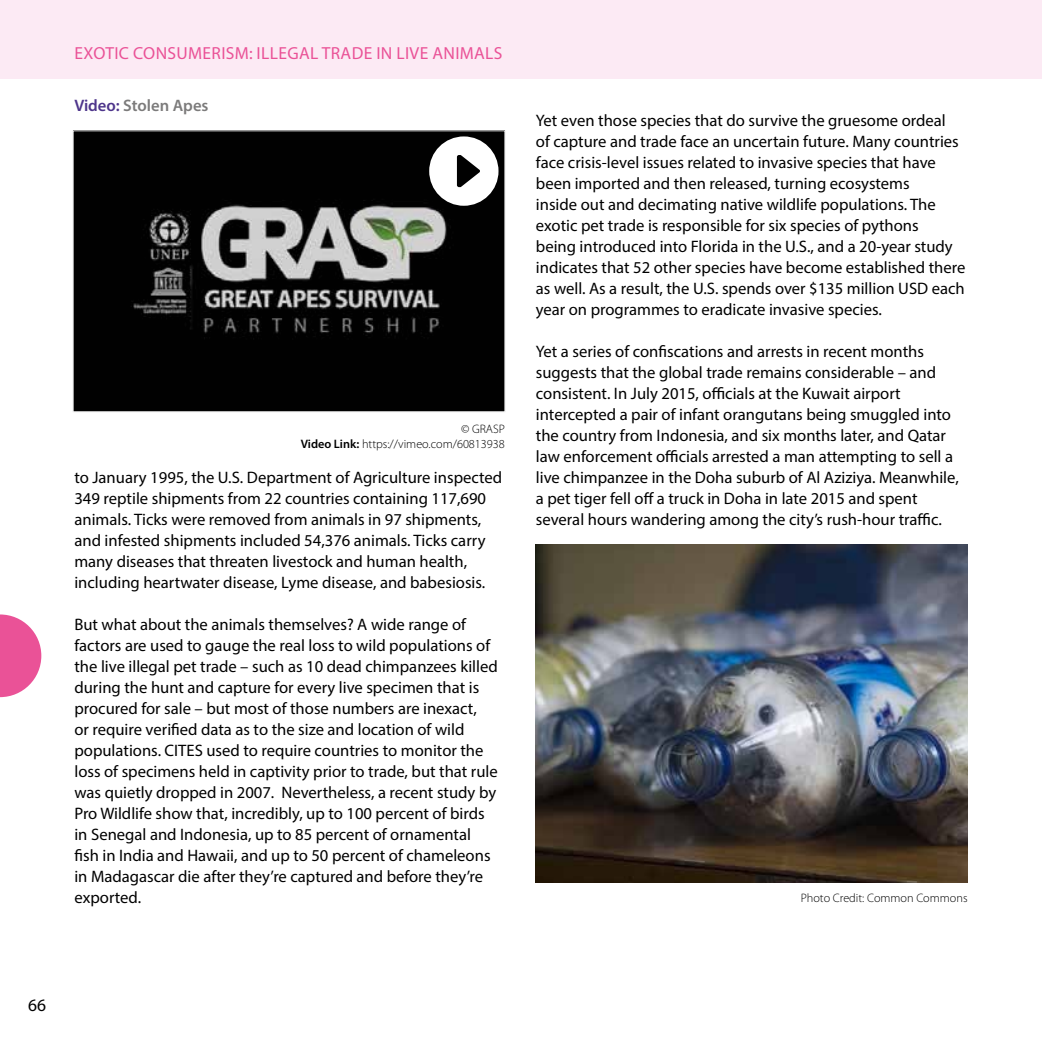
<style>
.page{position:relative;width:1042px;height:1042px;background:#fff}
.page>*{position:absolute;margin:0;border:0;box-sizing:border-box;transform-origin:0 0}
.t1{font:17.5px "Myriad Pro";letter-spacing:.02em;color:#ea5297}
.t2{font:17.5px "Myriad Pro";color:#000}
.t3{font:16.62px/21px "Myriad Pro";color:#000}
.t4{font:600 16.62px "Myriad Pro";color:#7c7b7b}
.t5{font:300 12.25px/14.7px "Myriad Pro";color:#000;text-align:right}
.s1{color:#4e358b}
.s2{font-weight:600}
</style>
<div class="page">
<div style="left:0;top:0;width:1042px;height:79px;background:#fceaf4"></div>
<svg style="left:0;top:614px;width:41px;height:83px"></svg>
<img style="left:75px;top:132px;width:428px;height:278px">
<div style="left:73px;top:130px;width:432px;height:282px;border:1px solid #e3e3e3"></div>
<img style="left:536px;top:544px;width:431px;height:338px">
<svg style="left:429px;top:136px;width:69px;height:70px"></svg>
<p class="t1" style="left:75px;top:43px;width:429px">EXOTIC CONSUMERISM: ILLEGAL TRADE IN LIVE ANIMALS</p>
<p class="t4" style="left:74px;top:95px;width:136px"><span class="s1">Video:</span> Stolen Apes</p>
<p class="t5" style="left:301px;top:422px;width:206px">© GRASP<br><span class="s2">Video Link:</span> https://vimeo.com/60813938</p>
<p class="t3" style="left:74px;top:467px;width:429px">to January 1995, the U.S. Department of Agriculture inspected 349 reptile shipments from 22 countries containing 117,690 animals. Ticks were removed from animals in 97 shipments, and infested shipments included 54,376 animals. Ticks carry many diseases that threaten livestock and human health, including heartwater disease, Lyme disease, and babesiosis.</p>
<p class="t3" style="left:74px;top:614px;width:425px">But what about the animals themselves? A wide range of factors are used to gauge the real loss to wild populations of the live illegal pet trade – such as 10 dead chimpanzees killed during the hunt and capture for every live specimen that is procured for sale – but most of those numbers are inexact,<br>or require verified data as to the size and location of wild populations. CITES used to require countries to monitor the loss of specimens held in captivity prior to trade, but that rule was quietly dropped in 2007. Nevertheless, a recent study by Pro Wildlife show that, incredibly, up to 100 percent of birds in Senegal and Indonesia, up to 85 percent of ornamental fish in India and Hawaii, and up to 50 percent of chameleons in Madagascar die after they’re captured and before they’re exported.</p>
<p class="t3" style="left:536px;top:110px;width:431px">Yet even those species that do survive the gruesome ordeal<br>of capture and trade face an uncertain future. Many countries face crisis-level issues related to invasive species that have been imported and then released, turning ecosystems<br>inside out and decimating native wildlife populations. The exotic pet trade is responsible for six species of pythons<br>being introduced into Florida in the U.S., and a 20-year study indicates that 52 other species have become established there as well. As a result, the U.S. spends over $135 million USD each year on programmes to eradicate invasive species.</p>
<p class="t3" style="left:536px;top:341px;width:424px">Yet a series of confiscations and arrests in recent months suggests that the global trade remains considerable – and consistent. In July 2015, officials at the Kuwait airport intercepted a pair of infant orangutans being smuggled into the country from Indonesia, and six months later, and Qatar law enforcement officials arrested a man attempting to sell a live chimpanzee in the Doha suburb of Al Aziziya. Meanwhile, a pet tiger fell off a truck in Doha in late 2015 and spent several hours wandering among the city’s rush-hour traffic.</p>
<p class="t5" style="left:801px;top:890px;width:168px">Photo Credit: Common Commons</p>
<p class="t2" style="left:28px;top:994px;width:19px">66</p>
</div>
